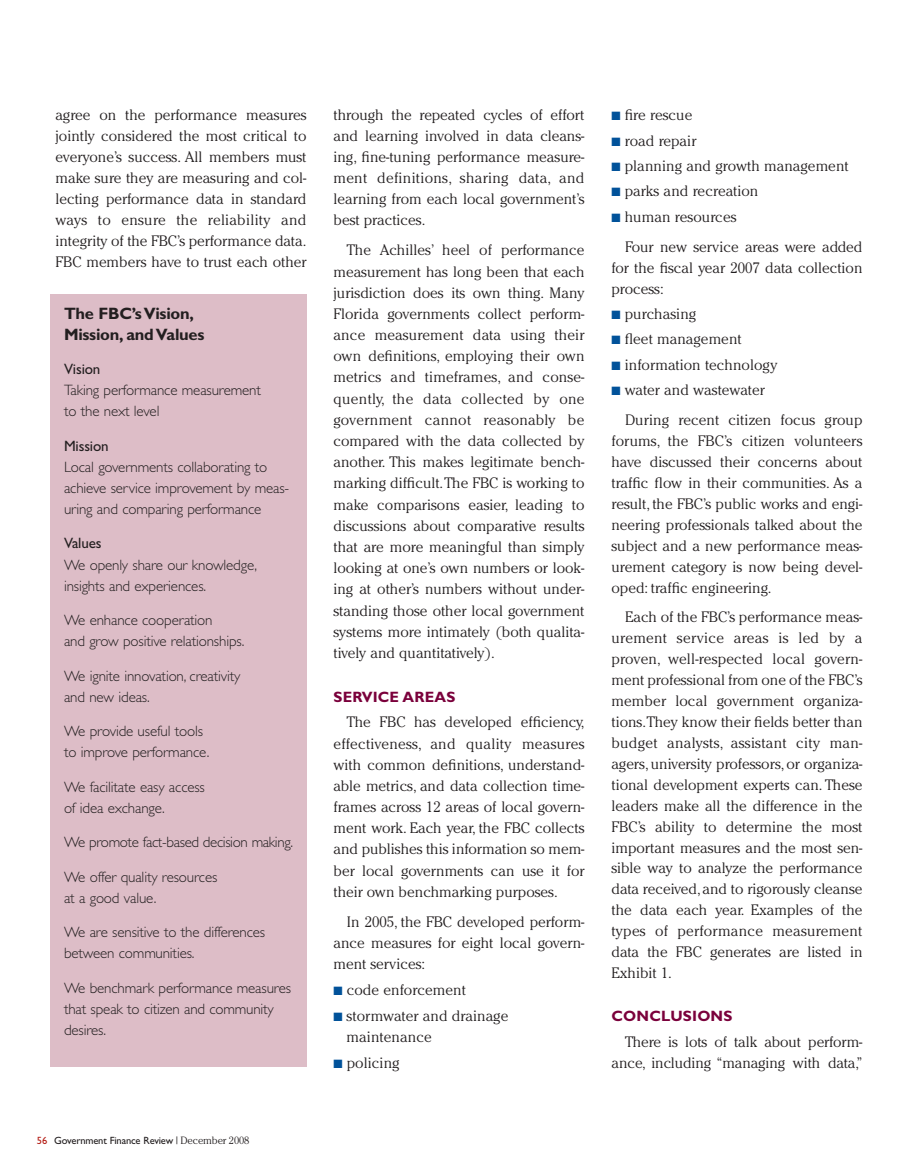
<style>
.page{position:relative;width:918px;height:1175px;background:#fff}
.page>*{position:absolute;margin:0;border:0;box-sizing:border-box;transform-origin:0 0}
.t1{font:700 16.5px/21px "Gill Sans";letter-spacing:-.015em;color:#231f20}
.t2{font:300 15px/21.1px "Cheltenham";color:#231f20;text-align:justify}
.t3{font:300 15px/21px "Gill Sans";letter-spacing:-.01em;color:#231f20}
.t4{font:700 15px "Gill Sans";letter-spacing:.01em;color:#7a003b}
.t5{font:15px "Gill Sans";letter-spacing:-.01em;color:#231f20}
.t6{font:10.5px "Gill Sans";letter-spacing:-.015em;color:#231f20}
.s1{color:#01529a}
.s2{color:#b41d15}
.s3{font-family:"Cheltenham";font-weight:300}
</style>
<div class="page">
<div style="left:51px;top:294px;width:256px;height:772px;background:#ddbdc7"></div>
<p class="t2" style="left:56px;top:106px;width:253px">agree on the performance measures jointly considered the most critical to everyone’s success. All members must make sure they are measuring and col&shy;lecting performance data in standard ways to ensure the reliability and integrity of the FBC’s performance data.<br>FBC members have to trust each other</p>
<p class="t2" style="left:333px;top:106px;width:253px">through the repeated cycles of effort and learning involved in data cleans&shy;ing, fine-tuning performance measure&shy;ment definitions, sharing data, and learning from each local government’s best practices.</p>
<p class="t2" style="left:333px;top:241px;width:253px;text-indent:14px">The Achilles’ heel of performance measurement has long been that each jurisdiction does its own thing. Many Florida governments collect perform&shy;ance measurement data using their own definitions, employing their own metrics and timeframes, and conse&shy;quently, the data collected by one government cannot reasonably be compared with the data collected by another. This makes legitimate bench&shy;marking difficult.The FBC is working to make comparisons easier, leading to discussions about comparative results that are more meaningful than simply looking at one’s own numbers or look&shy;ing at other’s numbers without under&shy;standing those other local government systems more intimately (both qualita&shy;tively and quantitatively).</p>
<p class="t4" style="left:333px;top:691px;width:123px">SERVICE AREAS</p>
<p class="t2" style="left:333px;top:713px;width:253px;text-indent:14px">The FBC has developed efficiency, effectiveness, and quality measures with common definitions, understand&shy;able metrics, and data collection time&shy;frames across 12 areas of local govern&shy;ment work. Each year, the FBC collects and publishes this information so mem&shy;ber local governments can use it for their own benchmarking purposes.</p>
<p class="t2" style="left:333px;top:912px;width:253px;text-indent:14px">In 2005, the FBC developed perform&shy;ance measures for eight local govern&shy;ment services:</p>
<p class="t2" style="left:333px;top:980px;width:134px"><span class="s1">■</span> code enforcement</p>
<p class="t2" style="left:347px;top:1006px;width:163px;text-indent:-13px"><span class="s1">■</span> stormwater and drainage maintenance</p>
<p class="t2" style="left:333px;top:1053px;width:68px"><span class="s1">■</span> policing</p>
<p class="t1" style="left:64px;top:305px;width:142px">The FBC’s Vision,<br>Mission, and Values</p>
<p class="t5" style="left:64px;top:364px;width:38px">Vision</p>
<p class="t3" style="left:64px;top:381px;width:198px">Taking performance measurement to the next level</p>
<p class="t5" style="left:64px;top:441px;width:46px">Mission</p>
<p class="t3" style="left:64px;top:458px;width:227px">Local governments collaborating to achieve service improvement by meas&shy;uring and comparing performance</p>
<p class="t5" style="left:64px;top:538px;width:39px">Values</p>
<p class="t3" style="left:64px;top:555px;width:195px">We openly share our knowledge, insights and experiences.</p>
<p class="t3" style="left:64px;top:611px;width:182px">We enhance cooperation<br>and grow positive relationships.</p>
<p class="t3" style="left:64px;top:666px;width:178px">We ignite innovation, creativity and new ideas.</p>
<p class="t3" style="left:64px;top:722px;width:147px">We provide useful tools to improve performance.</p>
<p class="t3" style="left:64px;top:777px;width:142px">We facilitate easy access of idea exchange.</p>
<p class="t3" style="left:64px;top:833px;width:231px">We promote fact-based decision making.</p>
<p class="t3" style="left:64px;top:867px;width:155px">We offer quality resources at a good value.</p>
<p class="t3" style="left:64px;top:923px;width:203px">We are sensitive to the differences between communities.</p>
<p class="t3" style="left:64px;top:978px;width:229px">We benchmark performance measures that speak to citizen and community desires.</p>
<p class="t6" style="left:37px;top:1136px;width:214px"><span class="s2">56</span> Government Finance Review <span class="s3">| December 2008</span></p>
<p class="t2" style="left:612px;top:106px;width:82px"><span class="s1">■</span> fire rescue</p>
<p class="t2" style="left:612px;top:131px;width:86px"><span class="s1">■</span> road repair</p>
<p class="t2" style="left:612px;top:157px;width:239px"><span class="s1">■</span> planning and growth management</p>
<p class="t2" style="left:612px;top:182px;width:148px"><span class="s1">■</span> parks and recreation</p>
<p class="t2" style="left:625px;top:203px;width:239px;line-height:29.8px;text-indent:-14px"><span class="s1">■</span> human resources<br>Four new service areas were added</p>
<p class="t2" style="left:612px;top:258px;width:253px">for the fiscal year 2007 data collection process:</p>
<p class="t2" style="left:612px;top:305px;width:86px"><span class="s1">■</span> purchasing</p>
<p class="t2" style="left:612px;top:330px;width:132px"><span class="s1">■</span> fleet management</p>
<p class="t2" style="left:612px;top:355px;width:167px"><span class="s1">■</span> information technology</p>
<p class="t2" style="left:625px;top:376px;width:239px;line-height:29.8px;text-indent:-14px"><span class="s1">■</span> water and wastewater<br>During recent citizen focus group</p>
<p class="t2" style="left:612px;top:432px;width:253px">forums, the FBC’s citizen volunteers have discussed their concerns about traffic flow in their communities. As a result, the FBC’s public works and engi&shy;neering professionals talked about the subject and a new performance meas&shy;urement category is now being devel&shy;oped: traffic engineering.</p>
<p class="t2" style="left:612px;top:608px;width:253px;text-indent:14px">Each of the FBC’s performance meas&shy;urement service areas is led by a proven, well-respected local govern&shy;ment professional from one of the FBC’s member local government organiza&shy;tions.They know their fields better than budget analysts, assistant city man&shy;agers, university professors, or organiza&shy;tional development experts can. These leaders make all the difference in the FBC’s ability to determine the most important measures and the most sen&shy;sible way to analyze the performance data received,and to rigorously cleanse the data each year. Examples of the types of performance measurement data the FBC generates are listed in Exhibit 1.</p>
<p class="t4" style="left:612px;top:1011px;width:123px">CONCLUSIONS</p>
<p class="t2" style="left:612px;top:1032px;width:252px;text-align:right">There is lots of talk about perform&shy;ance, including “managing with data,”</p>
</div>
